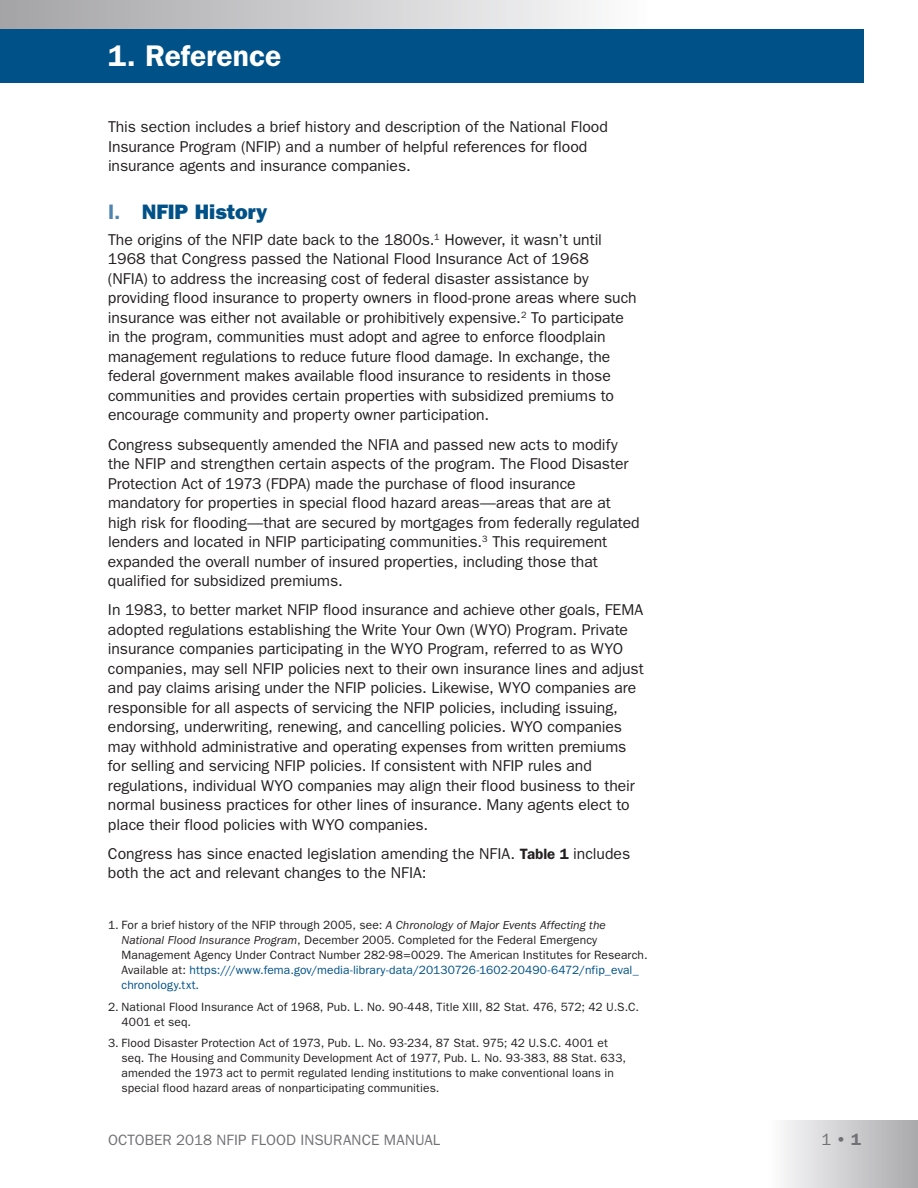
<style>
.page{position:relative;width:918px;height:1188px;background:#fff}
.page>*{position:absolute;margin:0;border:0;box-sizing:border-box;transform-origin:0 0}
.t1{font:600 30px "ITC Franklin Gothic Std";color:#fff}
.t2{font:21px "ITC Franklin Gothic Std Hvy";color:#005187}
.t3{font:600 16.5px "ITC Franklin Gothic Std";color:#717074}
.t4{font:15.75px/19.5px "ITC Franklin Gothic Std";color:#231f20}
.t5{font:15px "ITC Franklin Gothic Std";letter-spacing:.005em;color:#717074}
.t6{font:12px/15px "ITC Franklin Gothic Std";letter-spacing:.01em;color:#231f20}
.s1{font-family:"ITC Franklin Gothic Std";font-weight:600;color:#5083af}
.s2{font-weight:600;font-size:15px}
.s3{font-style:italic}
.s4{color:#005187}
.s5{font-weight:400}
</style>
<div class="page">
<div style="left:770px;top:1120px;width:148px;height:68px;background:linear-gradient(to right,#fbfbfc,#a9a9ac)"></div>
<div style="left:0;top:0;width:648px;height:83px;background:linear-gradient(to right,#a3a2a5,#fbfbfc)"></div>
<div style="left:0;top:29px;width:864px;height:54px;background:#005187"></div>
<h1 class="t1" style="left:108px;top:38px;width:175px">1. Reference</h1>
<p class="t4" style="left:108px;top:117px;width:501px">This section includes a brief history and description of the National Flood<br>Insurance Program (NFIP) and a number of helpful references for flood insurance agents and insurance companies.</p>
<h2 class="t2" style="left:108px;top:199px;width:161px"><span class="s1">I.</span> NFIP History</h2>
<p class="t4" style="left:108px;top:230px;width:530px">The origins of the NFIP date back to the 1800s.<sup>1</sup> However, it wasn’t until 1968 that Congress passed the National Flood Insurance Act of 1968<br>(NFIA) to address the increasing cost of federal disaster assistance by providing flood insurance to property owners in flood-prone areas where such insurance was either not available or prohibitively expensive.<sup>2</sup> To participate in the program, communities must adopt and agree to enforce floodplain management regulations to reduce future flood damage. In exchange, the federal government makes available flood insurance to residents in those communities and provides certain properties with subsidized premiums to encourage community and property owner participation.</p>
<p class="t4" style="left:108px;top:435px;width:533px">Congress subsequently amended the NFIA and passed new acts to modify the NFIP and strengthen certain aspects of the program. The Flood Disaster Protection Act of 1973 (FDPA) made the purchase of flood insurance mandatory for properties in special flood hazard areas—areas that are at high risk for flooding—that are secured by mortgages from federally regulated lenders and located in NFIP participating communities.<sup>3</sup> This requirement expanded the overall number of insured properties, including those that qualified for subsidized premiums.</p>
<p class="t4" style="left:108px;top:600px;width:537px">In 1983, to better market NFIP flood insurance and achieve other goals, FEMA adopted regulations establishing the Write Your Own (WYO) Program. Private insurance companies participating in the WYO Program, referred to as WYO companies, may sell NFIP policies next to their own insurance lines and adjust and pay claims arising under the NFIP policies. Likewise, WYO companies are responsible for all aspects of servicing the NFIP policies, including issuing, endorsing, underwriting, renewing, and cancelling policies. WYO companies may withhold administrative and operating expenses from written premiums for selling and servicing NFIP policies. If consistent with NFIP rules and regulations, individual WYO companies may align their flood business to their normal business practices for other lines of insurance. Many agents elect to place their flood policies with WYO companies.</p>
<p class="t4" style="left:108px;top:844px;width:524px">Congress has since enacted legislation amending the NFIA. <span class="s2">Table 1</span> includes both the act and relevant changes to the NFIA:</p>
<p class="t6" style="left:122px;top:917px;width:528px;text-indent:-14px">1. For a brief history of the NFIP through 2005, see: <span class="s3">A Chronology of Major Events Affecting the National Flood Insurance Program</span>, December 2005. Completed for the Federal Emergency Management Agency Under Contract Number 282-98=0029. The American Institutes for Research.<br>Available at: <span class="s4">https:///www.fema.gov/media-library-data/20130726-1602-20490-6472/nfip_eval_ chronology.txt.</span></p>
<p class="t6" style="left:121px;top:999px;width:519px;text-indent:-13px">2. National Flood Insurance Act of 1968, Pub. L. No. 90-448, Title XIII, 82 Stat. 476, 572; 42 U.S.C.<br>4001 et seq.</p>
<p class="t6" style="left:122px;top:1036px;width:506px;text-indent:-14px">3. Flood Disaster Protection Act of 1973, Pub. L. No. 93-234, 87 Stat. 975; 42 U.S.C. 4001 et seq. The Housing and Community Development Act of 1977, Pub. L. No. 93-383, 88 Stat. 633, amended the 1973 act to permit regulated lending institutions to make conventional loans in special flood hazard areas of nonparticipating communities.</p>
<p class="t5" style="left:108px;top:1132px;width:334px">OCTOBER 2018 NFIP FLOOD INSURANCE MANUAL</p>
<p class="t3" style="left:821px;top:1130px;width:41px"><span class="s5">1</span> • 1</p>
</div>
